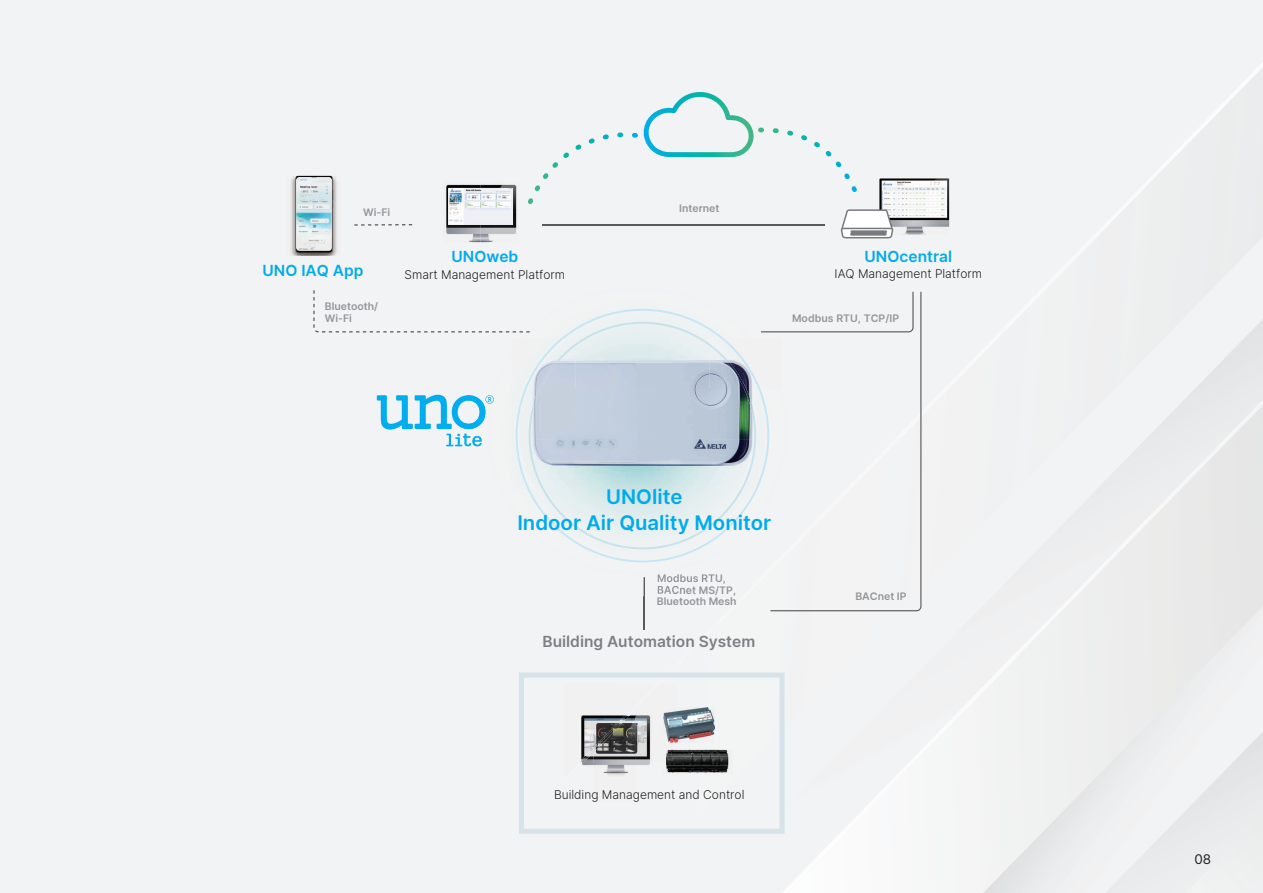
<style>
.page{position:relative;width:1263px;height:893px;background:#f2f3f4}
.page>*{position:absolute;margin:0;border:0;box-sizing:border-box;transform-origin:0 0}
.t1{font:600 20.4px/25.5px "Delta Sans";color:#00abeb;text-align:center}
.t2{font:600 15.6px "Delta Sans";color:#00abeb}
.t3{font:600 15.6px "Delta Sans";color:#7d8083}
.t4{font:13.5px "Delta Sans";color:#231f20}
.t5{font:300 12px "Delta Sans";color:#231f20}
.t6{font:600 10.5px/11.7px "Delta Sans";color:#939598}
</style>
<div class="page">
<img style="left:784px;top:683px;width:479px;height:210px">
<img style="left:658px;top:64px;width:605px;height:619px">
<hr style="left:644px;top:577px;width:1px;height:53px;background:#5a5a5d">
<img style="left:465px;top:265px;width:344px;height:331px">
<svg style="left:377px;top:395px;width:117px;height:51px"></svg>
<img style="left:658px;top:574px;width:65px;height:10px">
<img style="left:658px;top:586px;width:40px;height:9px">
<svg style="left:644px;top:577px;width:1px;height:19px"></svg>
<img style="left:528px;top:309px;width:229px;height:253px">
<img style="left:542px;top:322px;width:201px;height:227px">
<img style="left:760px;top:339px;width:10px;height:50px">
<img style="left:769px;top:389px;width:1px;height:100px">
<img style="left:711px;top:339px;width:10px;height:5px">
<img style="left:756px;top:389px;width:2px;height:50px">
<img style="left:721px;top:339px;width:39px;height:50px">
<img style="left:758px;top:389px;width:11px;height:50px">
<img style="left:754px;top:439px;width:15px;height:50px">
<img style="left:574px;top:369px;width:1px;height:20px">
<img style="left:575px;top:339px;width:134px;height:50px">
<img style="left:709px;top:347px;width:2px;height:42px">
<img style="left:541px;top:389px;width:203px;height:50px">
<img style="left:544px;top:439px;width:210px;height:50px">
<img style="left:511px;top:339px;width:13px;height:50px">
<img style="left:511px;top:389px;width:5px;height:50px">
<img style="left:511px;top:439px;width:33px;height:50px">
<img style="left:564px;top:339px;width:19px;height:30px">
<img style="left:527px;top:389px;width:2px;height:50px">
<img style="left:518px;top:439px;width:24px;height:50px">
<img style="left:524px;top:339px;width:40px;height:50px">
<img style="left:516px;top:389px;width:11px;height:50px">
<img style="left:539px;top:344px;width:35px;height:45px">
<svg style="left:574px;top:339px;width:12px;height:8px"></svg>
<svg style="left:698px;top:339px;width:13px;height:8px"></svg>
<img style="left:711px;top:344px;width:35px;height:45px">
<img style="left:529px;top:389px;width:12px;height:50px">
<img style="left:744px;top:389px;width:12px;height:50px">
<svg style="left:519px;top:673px;width:265px;height:161px"></svg>
<svg style="left:761px;top:292px;width:9px;height:40px"></svg>
<img style="left:290px;top:176px;width:47px;height:80px">
<img style="left:296px;top:177px;width:36px;height:73px">
<img style="left:879px;top:178px;width:70px;height:57px">
<img style="left:881px;top:181px;width:68px;height:39px">
<svg style="left:913px;top:221px;width:3px;height:4px"></svg>
<svg style="left:841px;top:209px;width:52px;height:29px"></svg>
<img style="left:446px;top:184px;width:71px;height:59px">
<img style="left:449px;top:188px;width:64px;height:37px">
<svg style="left:313px;top:290px;width:217px;height:42px"></svg>
<svg style="left:354px;top:224px;width:58px;height:2px"></svg>
<hr style="left:542px;top:225px;width:283px;height:1px;background:#5a5a5d">
<svg style="left:644px;top:92px;width:213px;height:100px"></svg>
<svg style="left:528px;top:133px;width:110px;height:71px"></svg>
<svg style="left:770px;top:292px;width:151px;height:319px"></svg>
<p class="t6" style="left:363px;top:206px;width:29px">Wi-Fi</p>
<h2 class="t2" style="left:451px;top:245px;width:68px">UNOweb</h2>
<h2 class="t2" style="left:263px;top:258px;width:102px">UNO IAQ App</h2>
<p class="t5" style="left:405px;top:266px;width:162px">Smart Management Platform</p>
<p class="t6" style="left:325px;top:300px;width:55px">Bluetooth/<br>Wi-Fi</p>
<p class="t6" style="left:679px;top:202px;width:42px">Internet</p>
<h2 class="t2" style="left:864px;top:244px;width:89px">UNOcentral</h2>
<p class="t5" style="left:834px;top:265px;width:149px">IAQ Management Platform</p>
<p class="t6" style="left:792px;top:312px;width:109px">Modbus RTU, TCP/IP</p>
<h1 class="t1" style="left:517px;top:483px;width:255px">UNOlite<br>Indoor Air Quality Monitor</h1>
<p class="t6" style="left:657px;top:584px;width:81px">BACnet MS/TP,<br>Bluetooth Mesh</p>
<p class="t6" style="left:855px;top:590px;width:53px">BACnet IP</p>
<h2 class="t3" style="left:542px;top:630px;width:214px">Building Automation System</h2>
<p class="t5" style="left:554px;top:786px;width:192px">Building Management and Control</p>
<p class="t4" style="left:1194px;top:849px;width:18px">08</p>
</div>
